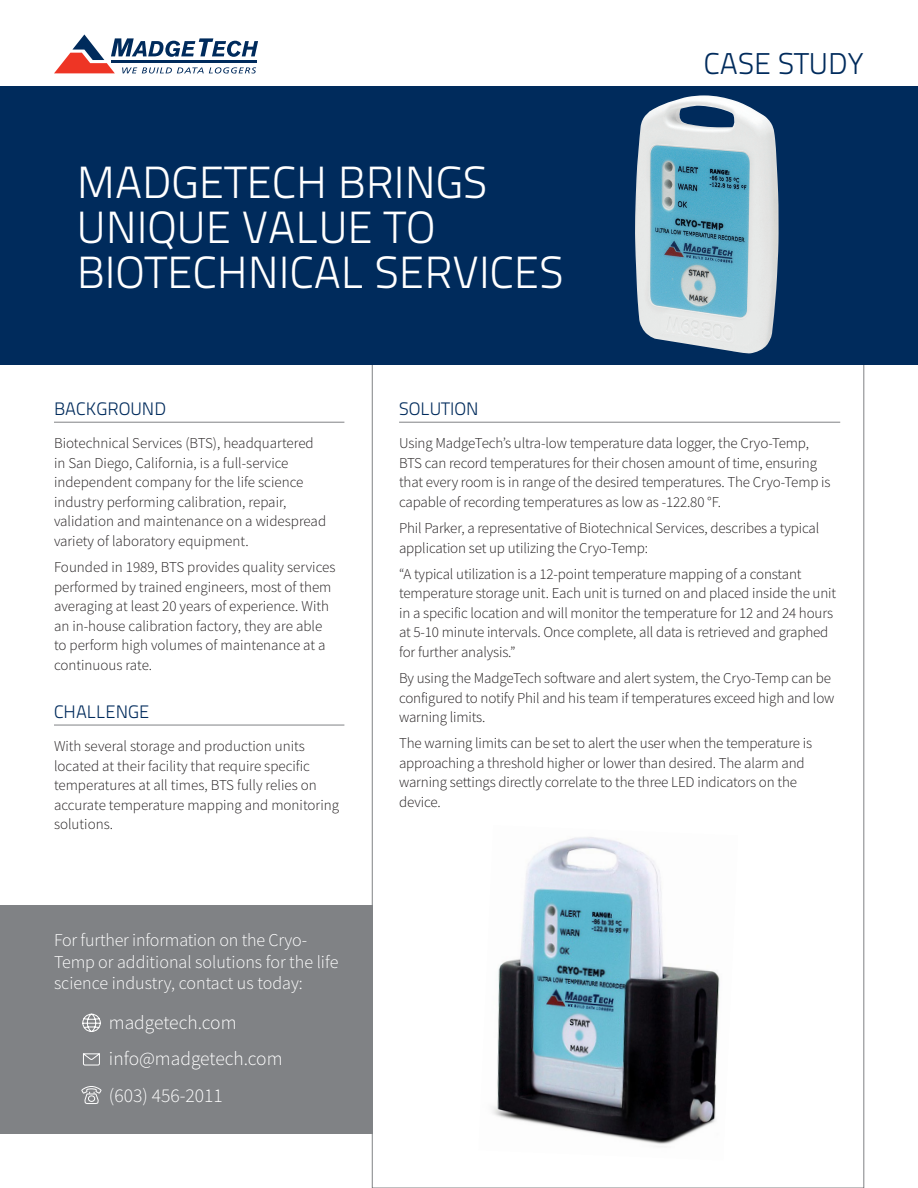
<style>
.page{position:relative;width:918px;height:1188px;background:#fff}
.page>*{position:absolute;margin:0;border:0;box-sizing:border-box;transform-origin:0 0}
.t1{font:300 45px/45px "Titillium Text 22 L";color:#fff}
.t2{font:300 30px "Titillium Text 22 L";color:#002b5c}
.t3{font:300 19.5px "Source Sans Pro";color:#fff}
.t4{font:300 18px/21.6px "Source Sans Pro";color:#fff}
.Subhead{font:300 18px "Titillium Text 22 L";color:#002b5c}
.body{font:300 15px/19.5px "Source Sans Pro";letter-spacing:-.01em;color:#231f20}
</style>
<div class="page">
<div style="left:0;top:86px;width:918px;height:279px;background:#002b5c"></div>
<svg style="left:54px;top:34px;width:204px;height:40px"></svg>
<hr style="left:111px;top:60px;width:146px;height:3px;background:#002b5c">
<hr style="left:399px;top:422px;width:441px;height:1px;background:#808285">
<hr style="left:54px;top:422px;width:290px;height:1px;background:#808285">
<hr style="left:54px;top:725px;width:290px;height:1px;background:#808285">
<div style="left:0;top:905px;width:372px;height:229px;background:#808285"></div>
<svg style="left:81px;top:1086px;width:21px;height:18px"></svg>
<svg style="left:83px;top:1053px;width:17px;height:13px"></svg>
<svg style="left:82px;top:1013px;width:19px;height:19px"></svg>
<img style="left:635px;top:95px;width:144px;height:259px">
<img style="left:492px;top:837px;width:228px;height:307px">
<p class="t1" style="left:77px;top:157px;width:488px">MADGETECH BRINGS<br>UNIQUE VALUE TO<br>BIOTECHNICAL SERVICES</p>
<p class="t2" style="left:704px;top:41px;width:162px">CASE STUDY</p>
<p class="Subhead" style="left:54px;top:396px;width:114px">BACKGROUND</p>
<p class="body" style="left:54px;top:434px;width:274px">Biotechnical Services (BTS), headquartered in San Diego, California, is a full-service independent company for the life science industry performing calibration, repair, validation and maintenance on a widespread variety of laboratory equipment.</p>
<p class="body" style="left:54px;top:557px;width:283px">Founded in 1989, BTS provides quality services performed by trained engineers, most of them averaging at least 20 years of experience. With an in-house calibration factory, they are able to perform high volumes of maintenance at a continuous rate.</p>
<p class="Subhead" style="left:54px;top:699px;width:97px">CHALLENGE</p>
<p class="body" style="left:54px;top:736px;width:287px">With several storage and production units located at their facility that require specific temperatures at all times, BTS fully relies on accurate temperature mapping and monitoring solutions.</p>
<p class="t4" style="left:54px;top:929px;width:286px">For further information on the Cryo-<br>Temp or additional solutions for the life science industry, contact us today:</p>
<p class="t3" style="left:109px;top:1010px;width:129px">madgetech.com</p>
<p class="t3" style="left:109px;top:1047px;width:175px">info@madgetech.com</p>
<p class="t3" style="left:109px;top:1084px;width:116px">(603) 456-2011</p>
<p class="Subhead" style="left:399px;top:396px;width:81px">SOLUTION</p>
<p class="body" style="left:399px;top:434px;width:433px">Using MadgeTech’s ultra-low temperature data logger, the Cryo-Temp, BTS can record temperatures for their chosen amount of time, ensuring that every room is in range of the desired temperatures. The Cryo-Temp is capable of recording temperatures as low as -122.80 °F.</p>
<p class="body" style="left:399px;top:518px;width:422px">Phil Parker, a representative of Biotechnical Services, describes a typical application set up utilizing the Cryo-Temp:</p>
<p class="body" style="left:399px;top:564px;width:439px">“A typical utilization is a 12-point temperature mapping of a constant temperature storage unit. Each unit is turned on and placed inside the unit in a specific location and will monitor the temperature for 12 and 24 hours at 5-10 minute intervals. Once complete, all data is retrieved and graphed for further analysis.”</p>
<p class="body" style="left:399px;top:668px;width:437px">By using the MadgeTech software and alert system, the Cryo-Temp can be configured to notify Phil and his team if temperatures exceed high and low warning limits.</p>
<p class="body" style="left:399px;top:734px;width:415px">The warning limits can be set to alert the user when the temperature is approaching a threshold higher or lower than desired. The alarm and warning settings directly correlate to the three LED indicators on the device.</p>
</div>
